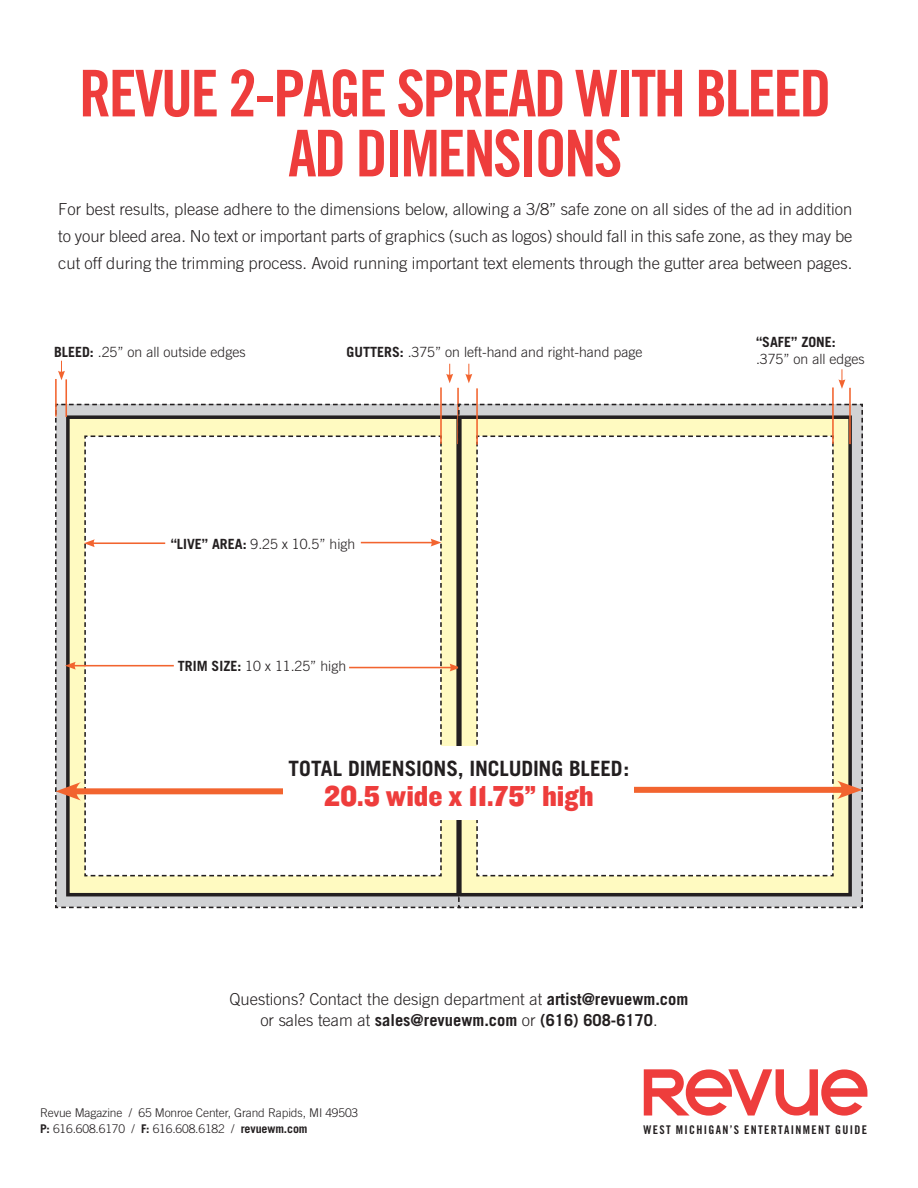
<style>
.page{position:relative;width:918px;height:1188px;background:#fff}
.page>*{position:absolute;margin:0;border:0;box-sizing:border-box;transform-origin:0 0}
.t1{font:64.5px/60px "Trade Gothic Bold Cond Twenty";letter-spacing:-.04em;color:#ee3d3c;text-align:center}
.t2{font:30px "Knockout HTF71 Full Middlewt";letter-spacing:-.005em;color:#ee3d3c}
.t3{font:700 21.15px "Trade Gothic";letter-spacing:-.005em;color:#231f20}
.t4{font:300 16.5px/27px "Trade Gothic";color:#231f20;text-align:justify}
.t5{font:300 14.1px "Trade Gothic";color:#231f20}
.t6{font:700 14.1px "Trade Gothic";color:#231f20}
.t7{font:300 12px/16.5px "Trade Gothic";letter-spacing:-.01em;color:#231f20}
.t8{font:12px "Trade Gothic Bold Cond Twenty";letter-spacing:.11em;color:#231f20}
.s1{font-weight:700}
</style>
<div class="page">
<svg style="left:644px;top:1069px;width:223px;height:47px"></svg>
<hr style="left:55px;top:379px;width:2px;height:38px;background:#f2642f">
<hr style="left:65px;top:379px;width:2px;height:38px;background:#f2642f">
<svg style="left:58px;top:361px;width:7px;height:19px"></svg>
<hr style="left:440px;top:387px;width:2px;height:57px;background:#f2642f">
<hr style="left:457px;top:388px;width:2px;height:56px;background:#f2642f">
<hr style="left:832px;top:387px;width:2px;height:57px;background:#f2642f">
<hr style="left:849px;top:388px;width:2px;height:56px;background:#f2642f">
<svg style="left:838px;top:369px;width:7px;height:20px"></svg>
<svg style="left:55px;top:404px;width:808px;height:504px"></svg>
<div style="left:284px;top:746px;width:350px;height:73px;background:#fff"></div>
<svg style="left:446px;top:364px;width:7px;height:19px"></svg>
<hr style="left:476px;top:388px;width:2px;height:57px;background:#f2642f">
<svg style="left:465px;top:364px;width:7px;height:19px"></svg>
<h1 class="t1" style="left:79px;top:63px;width:754px">REVUE 2-PAGE SPREAD WITH BLEED<br>AD DIMENSIONS</h1>
<p class="t4" style="left:58px;top:196px;width:796px">For best results, please adhere to the dimensions below, allowing a 3/8” safe zone on all sides of the ad in addition to your bleed area. No text or important parts of graphics (such as logos) should fall in this safe zone, as they may be cut off during the trimming process. Avoid running important text elements through the gutter area between pages.</p>
<p class="t5" style="left:54px;top:343px;width:193px"><span class="s1">BLEED:</span> .25” on all outside edges</p>
<p class="t5" style="left:347px;top:343px;width:297px"><span class="s1">GUTTERS:</span> .375” on left-hand and right-hand page</p>
<p class="t5" style="left:171px;top:536px;width:186px"><span class="s1">“LIVE” AREA:</span> 9.25 x 10.5” high</p>
<p class="t5" style="left:178px;top:658px;width:170px"><span class="s1">TRIM SIZE:</span> 10 x 11.25” high</p>
<p class="t3" style="left:289px;top:755px;width:342px">TOTAL DIMENSIONS, INCLUDING BLEED:</p>
<h2 class="t2" style="left:324px;top:780px;width:271px">20.5 wide x 11.75” high</h2>
<p class="t6" style="left:756px;top:333px;width:81px">“SAFE” ZONE:</p>
<p class="t5" style="left:756px;top:351px;width:110px">.375” on all edges</p>
<p class="t4" style="left:230px;top:988px;width:460px;line-height:21px;text-align:center">Questions? Contact the design department at <span class="s1">artist@revuewm.com </span>or sales team at <span class="s1">sales@revuewm.com</span> or <span class="s1">(616) 608-6170</span>.</p>
<p class="t7" style="left:40px;top:1104px;width:320px">Revue Magazine / 65 Monroe Center, Grand Rapids, MI 49503<br><span class="s1">P:</span> 616.608.6170 / <span class="s1">F:</span> 616.608.6182 / <span class="s1">revuewm.com</span></p>
<p class="t8" style="left:643px;top:1122px;width:225px">WEST MICHIGAN’S ENTERTAINMENT GUIDE</p>
</div>
